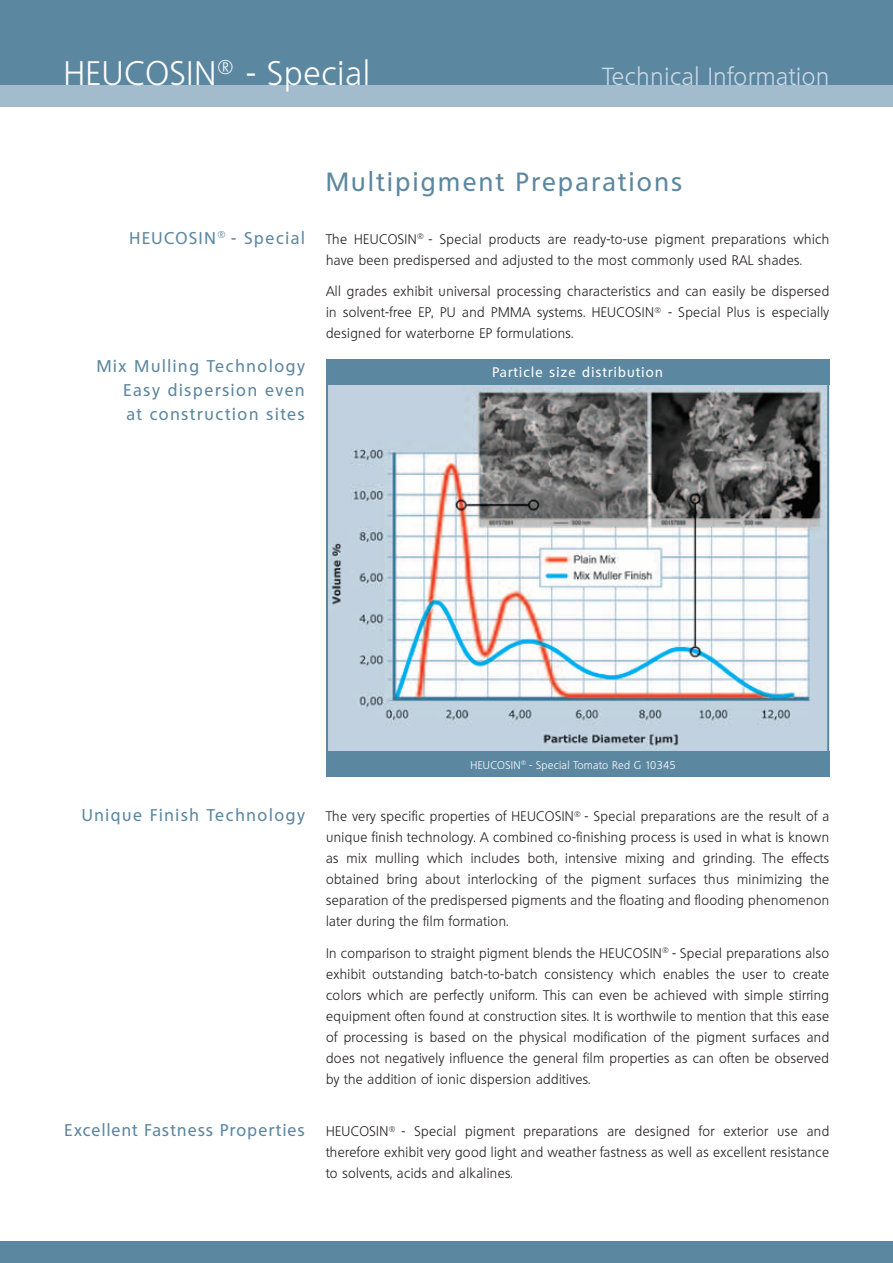
<style>
.page{position:relative;width:893px;height:1263px;background:#fff}
.page>*{position:absolute;margin:0;border:0;box-sizing:border-box;transform-origin:0 0}
.t1{font:300 33px "Quebec";letter-spacing:.03em;color:#fff}
.t2{font:500 25.5px "Quebec";letter-spacing:.1em;color:#5c87a1}
.t3{font:300 24px "Quebec";letter-spacing:.03em;color:#ccd9e4}
.t4{font:500 16.5px/24px "Quebec";letter-spacing:.1em;color:#5c87a1;text-align:justify}
.t5{font:500 16.5px "Quebec";letter-spacing:.08em;color:#5c87a1}
.t6{font:300 13.5px/21px "Quebec";letter-spacing:.03em;color:#231f20;text-align:justify}
.t7{font:500 13.5px "Quebec";letter-spacing:.1em;color:#fff}
.t8{font:300 10.8px "Quebec";letter-spacing:.03em;color:#fff}
</style>
<div class="page">
<div style="left:0;top:1242px;width:893px;height:21px;background:#5c87a1"></div>
<div style="left:0;top:85px;width:893px;height:21px;background:#a2bbcd"></div>
<div style="left:0;top:0;width:893px;height:85px;background:#5c87a1"></div>
<img style="left:329px;top:385px;width:497px;height:367px">
<div style="left:326px;top:359px;width:503px;height:26px;background:#5c87a1"></div>
<div style="left:326px;top:752px;width:503px;height:25px;background:#5c87a1"></div>
<h1 class="t1" style="left:64px;top:52px;width:308px">HEUCOSIN<sup>®</sup> - Special</h1>
<h3 class="t3" style="left:603px;top:61px;width:228px">Technical Information</h3>
<p class="t4" style="left:130px;top:225px;width:177px">HEUCOSIN<sup>®</sup> - Special</p>
<p class="t4" style="left:124px;top:354px;width:183px;text-indent:-27px">Mix Mulling Technology Easy dispersion even at construction sites</p>
<h2 class="t2" style="left:326px;top:165px;width:358px">Multipigment Preparations</h2>
<p class="t6" style="left:326px;top:228px;width:505px">The HEUCOSIN<sup>®</sup> - Special products are ready-to-use pigment preparations which have been predispersed and adjusted to the most commonly used RAL shades.</p>
<p class="t6" style="left:326px;top:281px;width:505px">All grades exhibit universal processing characteristics and can easily be dispersed in solvent-free EP, PU and PMMA systems. HEUCOSIN<sup>®</sup> - Special Plus is especially designed for waterborne EP formulations.</p>
<p class="t7" style="left:492px;top:364px;width:172px">Particle size distribution</p>
<p class="t4" style="left:82px;top:803px;width:224px">Unique Finish Technology</p>
<p class="t5" style="left:64px;top:1119px;width:242px">Excellent Fastness Properties</p>
<p class="t8" style="left:470px;top:758px;width:207px">HEUCOSIN<sup>®</sup> - Special Tomato Red G 10345</p>
<p class="t6" style="left:326px;top:806px;width:505px">The very specific properties of HEUCOSIN<sup>®</sup> - Special preparations are the result of a unique finish technology. A combined co-finishing process is used in what is known as mix mulling which includes both, intensive mixing and grinding. The effects obtained bring about interlocking of the pigment surfaces thus minimizing the separation of the predispersed pigments and the floating and flooding phenomenon later during the film formation.</p>
<p class="t6" style="left:326px;top:942px;width:505px">In comparison to straight pigment blends the HEUCOSIN<sup>®</sup> - Special preparations also exhibit outstanding batch-to-batch consistency which enables the user to create colors which are perfectly uniform. This can even be achieved with simple stirring equipment often found at construction sites. It is worthwile to mention that this ease of processing is based on the physical modification of the pigment surfaces and does not negatively influence the general film properties as can often be observed by the addition of ionic dispersion additives.</p>
<p class="t6" style="left:326px;top:1121px;width:505px">HEUCOSIN<sup>®</sup> - Special pigment preparations are designed for exterior use and therefore exhibit very good light and weather fastness as well as excellent resistance to solvents, acids and alkalines.</p>
</div>
